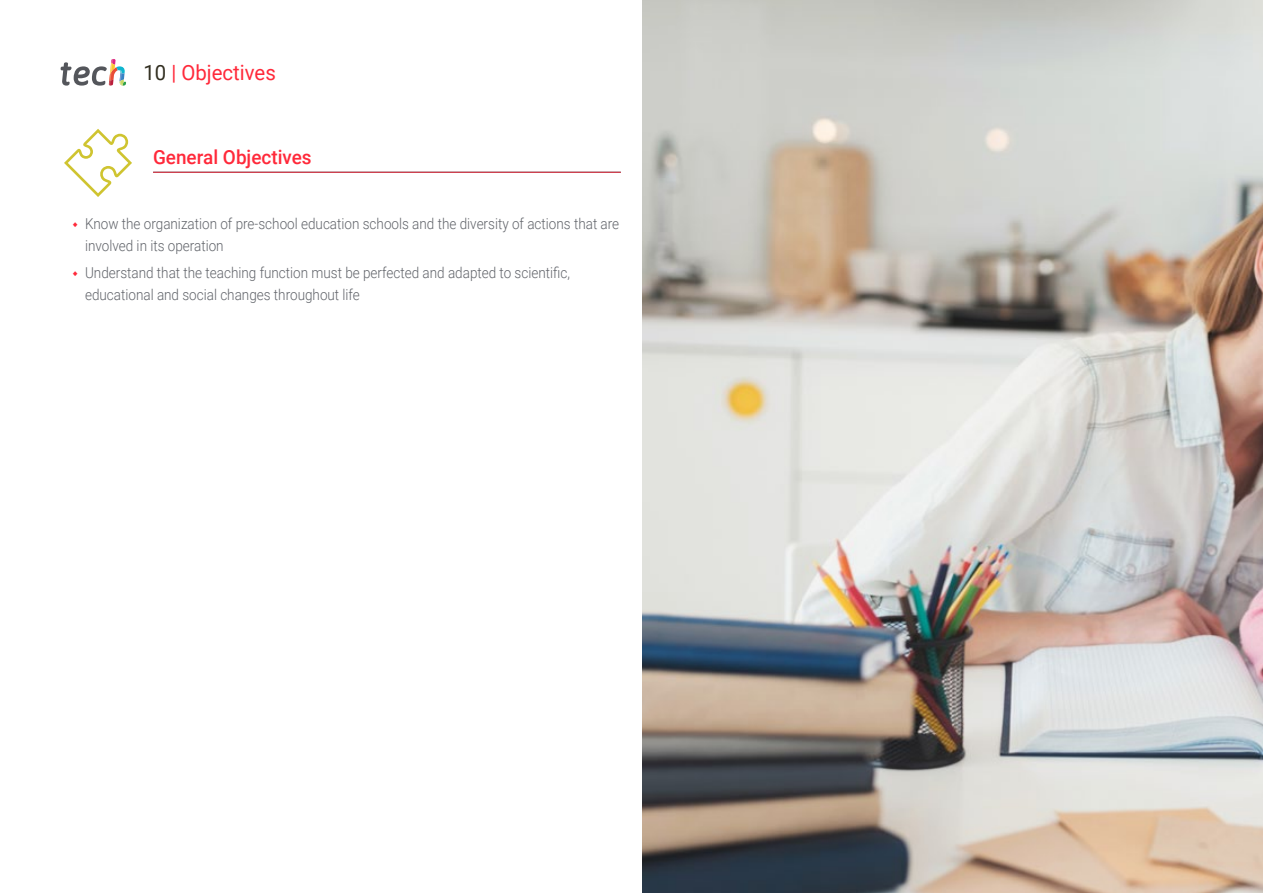
<style>
.page{position:relative;width:1263px;height:893px;background:#fff}
.page>*{position:absolute;margin:0;border:0;box-sizing:border-box;transform-origin:0 0}
.t1{font:21px "Roboto";color:#ff293a}
.t2{font:500 19.5px "Roboto";color:#ff293a}
.t3{font:300 15px/22.5px "Roboto";color:#61646a;scale:.9 1}
.s1{color:#312e20}
</style>
<div class="page">
<hr style="left:153px;top:172px;width:468px;height:1px;background:#ff293a">
<svg style="left:64px;top:129px;width:68px;height:68px"></svg>
<img style="left:642px;top:0;width:621px;height:893px">
<svg style="left:61px;top:59px;width:65px;height:27px"></svg>
<h1 class="t1" style="left:144px;top:57px;width:134px"><span class="s1">10</span> | Objectives</h1>
<h2 class="t2" style="left:153px;top:143px;width:160px">General Objectives</h2>
<p class="t3" style="left:85px;top:211px;width:595px">Know the organization of pre-school education schools and the diversity of actions that are involved in its operation</p>
<p class="t3" style="left:85px;top:261px;width:540px">Understand that the teaching function must be perfected and adapted to scientific, educational and social changes throughout life</p>
</div>
